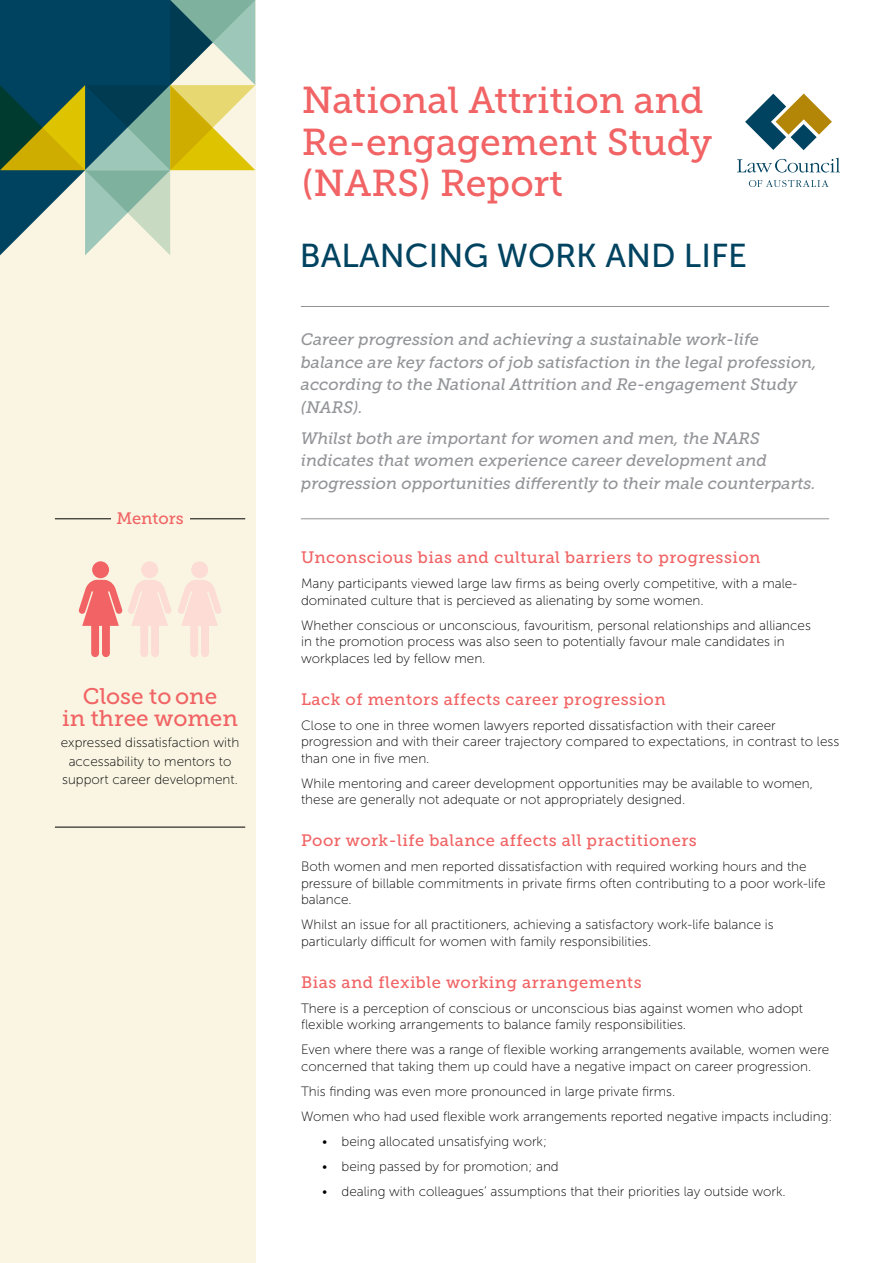
<style>
.page{position:relative;width:893px;height:1263px;background:#fff}
.page>*{position:absolute;margin:0;border:0;box-sizing:border-box;transform-origin:0 0}
.t1{font:37.35px/41.2px "Museo Slab 500";color:#f16364}
.t2{font:33px "Museo Sans 500";color:#004360}
.t3{font:22.5px/21.5px "Museo Slab 500";color:#f16364;text-align:center}
.t4{font:italic 16.5px/22.5px "Museo Slab 500";color:#939498}
.t5{font:16.5px "Museo Slab 500";letter-spacing:.03em;color:#f16364}
.t6{font:16.5px "Museo Slab 500";color:#f16364}
.t7{font:13.5px/16.5px "Museo Sans 100";color:#000}
</style>
<div class="page">
<div style="left:0;top:0;width:255px;height:1263px;background:#f9f5e2"></div>
<hr style="left:301px;top:306px;width:528px;height:1px;background:#939498">
<hr style="left:301px;top:518px;width:528px;height:1px;background:#939498">
<svg style="left:0;top:0;width:255px;height:255px"></svg>
<hr style="left:55px;top:518px;width:190px;height:1px;background:#000">
<div style="left:111px;top:511px;width:78px;height:26px;background:#f9f5e2"></div>
<svg style="left:749px;top:180px;width:80px;height:7px"></svg>
<svg style="left:737px;top:158px;width:103px;height:15px"></svg>
<svg style="left:745px;top:94px;width:87px;height:56px"></svg>
<div style="left:92px;top:561px;width:17px;height:17px;background:#f16364;border-radius:50%"></div>
<div style="left:141px;top:561px;width:17px;height:17px;background:#fcdcd5;border-radius:50%"></div>
<div style="left:191px;top:561px;width:17px;height:17px;background:#fcdcd5;border-radius:50%"></div>
<svg style="left:78px;top:580px;width:143px;height:77px"></svg>
<hr style="left:55px;top:827px;width:190px;height:1px;background:#000">
<p class="t6" style="left:116px;top:509px;width:69px">Mentors</p>
<h3 class="t3" style="left:62px;top:686px;width:177px">Close to one<br>in three women</h3>
<p class="t7" style="left:61px;top:733px;width:180px;line-height:18.5px;text-align:center">expressed dissatisfaction with accessability to mentors to support career development.</p>
<h1 class="t1" style="left:302px;top:80px;width:412px">National Attrition and<br>Re-engagement Study (NARS) Report</h1>
<h2 class="t2" style="left:300px;top:237px;width:449px">BALANCING WORK AND LIFE</h2>
<p class="t4" style="left:301px;top:328px;width:517px">Career progression and achieving a sustainable work-life balance are key factors of job satisfaction in the legal profession, according to the National Attrition and Re-engagement Study (NARS).</p>
<p class="t4" style="left:301px;top:427px;width:516px">Whilst both are important for women and men, the NARS indicates that women experience career development and progression opportunities differently to their male counterparts.</p>
<p class="t5" style="left:301px;top:548px;width:461px">Unconscious bias and cultural barriers to progression</p>
<p class="t7" style="left:301px;top:575px;width:498px">Many participants viewed large law firms as being overly competitive, with a male&shy;dominated culture that is percieved as alienating by some women.</p>
<p class="t7" style="left:301px;top:617px;width:511px">Whether conscious or unconscious, favouritism, personal relationships and alliances in the promotion process was also seen to potentially favour male candidates in workplaces led by fellow men.</p>
<p class="t5" style="left:301px;top:690px;width:366px">Lack of mentors affects career progression</p>
<p class="t7" style="left:301px;top:717px;width:540px">Close to one in three women lawyers reported dissatisfaction with their career progression and with their career trajectory compared to expectations, in contrast to less than one in five men.</p>
<p class="t7" style="left:301px;top:775px;width:513px">While mentoring and career development opportunities may be available to women, these are generally not adequate or not appropriately designed.</p>
<p class="t5" style="left:301px;top:831px;width:397px">Poor work-life balance affects all practitioners</p>
<p class="t7" style="left:301px;top:858px;width:526px">Both women and men reported dissatisfaction with required working hours and the pressure of billable commitments in private firms often contributing to a poor work-life balance.</p>
<p class="t7" style="left:301px;top:916px;width:474px">Whilst an issue for all practitioners, achieving a satisfactory work-life balance is particularly difficult for women with family responsibilities.</p>
<p class="t5" style="left:301px;top:973px;width:342px">Bias and flexible working arrangements</p>
<p class="t7" style="left:301px;top:1000px;width:504px">There is a perception of conscious or unconscious bias against women who adopt flexible working arrangements to balance family responsibilities.</p>
<p class="t7" style="left:301px;top:1041px;width:530px">Even where there was a range of flexible working arrangements available, women were concerned that taking them up could have a negative impact on career progression.</p>
<p class="t7" style="left:301px;top:1079px;width:533px;line-height:25px">This finding was even more pronounced in large private firms.<br>Women who had used flexible work arrangements reported negative impacts including:</p>
<p class="t7" style="left:322px;top:1133px;width:226px">• being allocated unsatisfying work;</p>
<p class="t7" style="left:322px;top:1158px;width:238px">• being passed by for promotion; and</p>
<p class="t7" style="left:322px;top:1183px;width:465px">• dealing with colleagues’ assumptions that their priorities lay outside work.</p>
</div>
